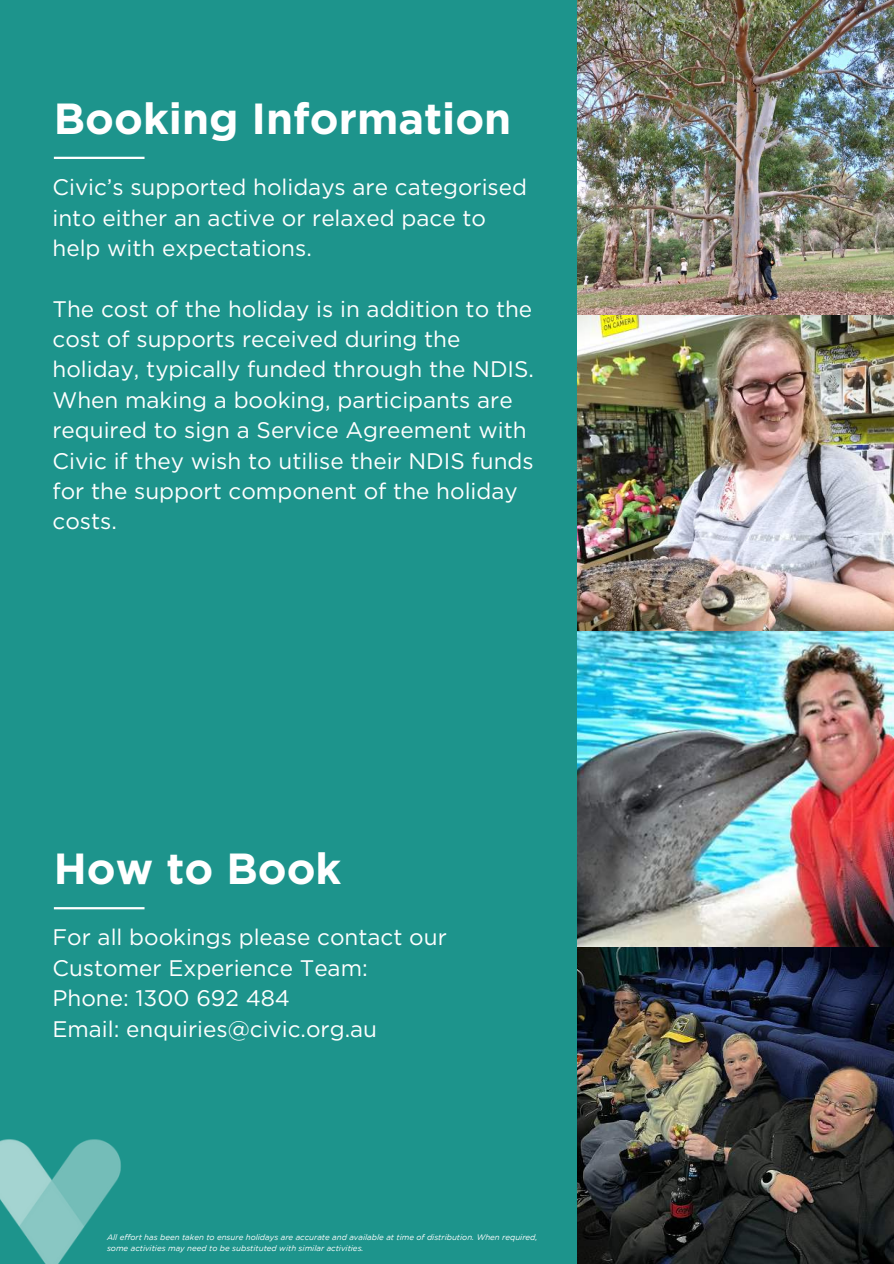
<style>
.page{position:relative;width:894px;height:1264px;background:#fff}
.page>*{position:absolute;margin:0;border:0;box-sizing:border-box;transform-origin:0 0}
.t1{font:700 43.5px "Gotham";color:#fff}
.t2{font:22.5px/30.3px "Gotham";color:#fff}
.t3{font:italic 7.95px/10.6px "Gotham";color:#fff}
</style>
<div class="page">
<div style="left:0;top:0;width:893px;height:1263px;background:#1d948c"></div>
<img style="left:0;top:1139px;width:121px;height:124px">
<img style="left:577px;top:0;width:316px;height:1263px">
<hr style="left:54px;top:907px;width:90px;height:2px;background:#fff">
<hr style="left:54px;top:157px;width:90px;height:2px;background:#fff">
<h1 class="t1" style="left:54px;top:93px;width:459px">Booking Information</h1>
<p class="t2" style="left:52px;top:172px;width:476px">Civic’s supported holidays are categorised into either an active or relaxed pace to help with expectations.</p>
<p class="t2" style="left:52px;top:293px;width:483px">The cost of the holiday is in addition to the cost of supports received during the holiday, typically funded through the NDIS.<br>When making a booking, participants are required to sign a Service Agreement with Civic if they wish to utilise their NDIS funds for the support component of the holiday costs.</p>
<h1 class="t1" style="left:54px;top:843px;width:289px">How to Book</h1>
<p class="t2" style="left:52px;top:922px;width:395px">For all bookings please contact our<br>Customer Experience Team:<br>Phone: 1300 692 484<br>Email: enquiries@civic.org.au</p>
<p class="t3" style="left:107px;top:1231px;width:432px">All effort has been taken to ensure holidays are accurate and available at time of distribution. When required, some activities may need to be substituted with similar activities.</p>
</div>
